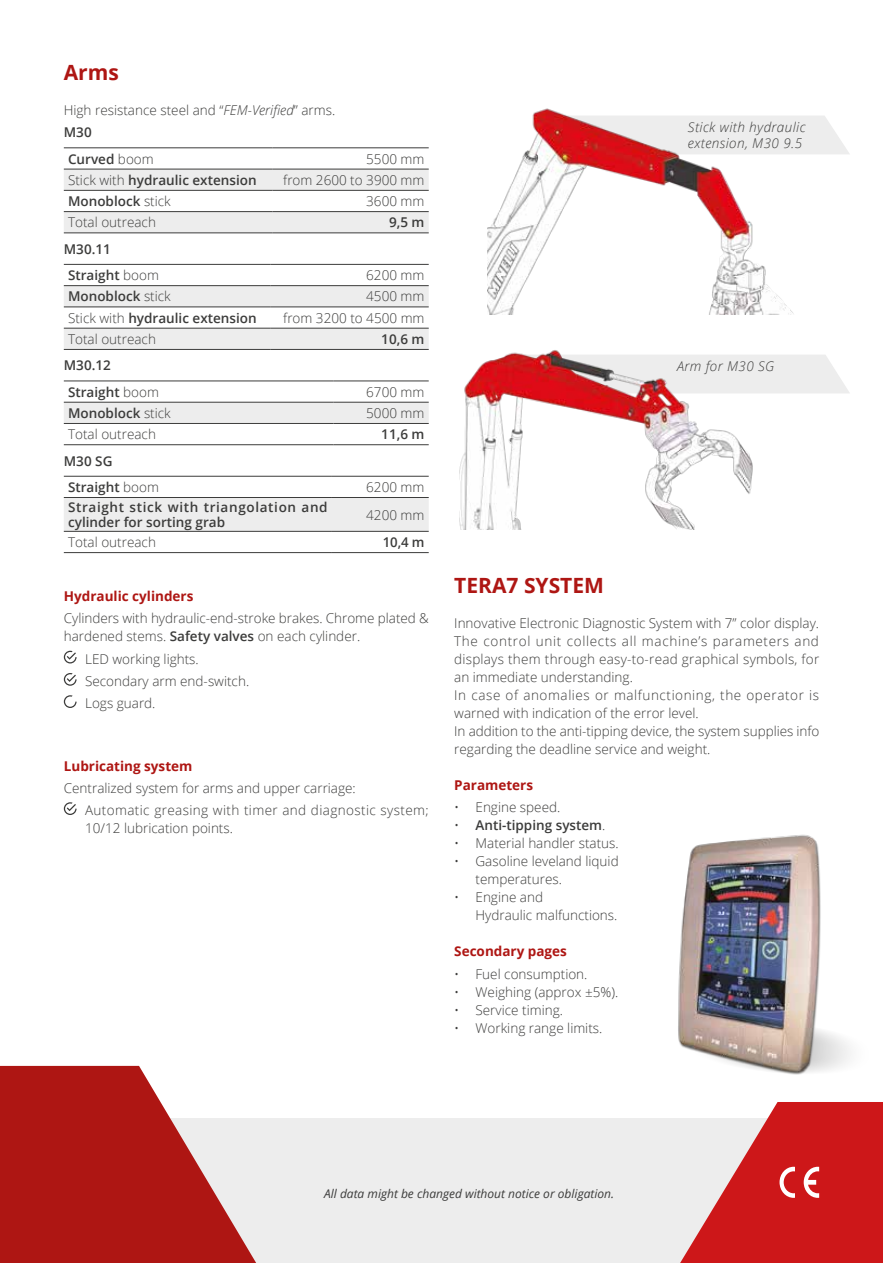
<style>
.page{position:relative;width:883px;height:1263px;background:#fff}
.page>*{position:absolute;margin:0;border:0;box-sizing:border-box;transform-origin:0 0}
.t1{font:700 21px "Open Sans";color:#ae1613}
.t2{font:300 13.5px/18px "Open Sans";color:#3c3c3b}
.t3{font:600 13.5px/26.4px "Open Sans";color:#3c3c3b}
.t4{font:300 13.5px/22.2px "Open Sans";letter-spacing:.03em;color:#3c3c3b}
.t5{font:700 13.5px "Open Sans";color:#ae1613}
.t6{font:600 13.5px/15px "Open Sans";letter-spacing:.045em;color:#3c3c3b}
.t7{font:italic 300 13.5px/16.2px "Open Sans";letter-spacing:.03em;color:#3c3c3b}
.t8{font:italic 12px "Open Sans";color:#3c3c3b}
.s1{font-style:italic}
.s2{font-weight:600}
.s3{font-weight:300}
</style>
<div class="page">
<svg style="left:838px;top:137px;width:11px;height:17px"></svg>
<div style="left:0;top:1118px;width:882px;height:145px;background:#ededed"></div>
<svg style="left:0;top:1066px;width:256px;height:197px;fill:#ae1613"></svg>
<svg style="left:680px;top:1102px;width:202px;height:161px"></svg>
<img style="left:487px;top:108px;width:351px;height:206px">
<svg style="left:64px;top:170px;width:364px;height:62px"></svg>
<hr style="left:64px;top:147px;width:208px;height:1px;background:#3c3c3b">
<hr style="left:272px;top:147px;width:156px;height:1px;background:#3c3c3b">
<hr style="left:64px;top:169px;width:208px;height:1px;background:#3c3c3b">
<hr style="left:272px;top:169px;width:156px;height:1px;background:#3c3c3b">
<hr style="left:64px;top:190px;width:208px;height:1px;background:#3c3c3b">
<hr style="left:272px;top:190px;width:156px;height:1px;background:#3c3c3b">
<hr style="left:64px;top:211px;width:208px;height:1px;background:#3c3c3b">
<hr style="left:272px;top:211px;width:156px;height:1px;background:#3c3c3b">
<hr style="left:64px;top:232px;width:208px;height:1px;background:#3c3c3b">
<hr style="left:272px;top:232px;width:156px;height:1px;background:#3c3c3b">
<div style="left:64px;top:286px;width:364px;height:20px;background:#ededed"></div>
<div style="left:64px;top:329px;width:364px;height:20px;background:#ededed"></div>
<hr style="left:64px;top:264px;width:206px;height:1px;background:#3c3c3b">
<hr style="left:270px;top:264px;width:158px;height:1px;background:#3c3c3b">
<hr style="left:64px;top:285px;width:206px;height:1px;background:#3c3c3b">
<hr style="left:270px;top:285px;width:158px;height:1px;background:#3c3c3b">
<hr style="left:64px;top:306px;width:206px;height:1px;background:#3c3c3b">
<hr style="left:270px;top:306px;width:158px;height:1px;background:#3c3c3b">
<hr style="left:64px;top:328px;width:206px;height:1px;background:#3c3c3b">
<hr style="left:270px;top:328px;width:158px;height:1px;background:#3c3c3b">
<hr style="left:64px;top:349px;width:206px;height:1px;background:#3c3c3b">
<hr style="left:270px;top:349px;width:158px;height:1px;background:#3c3c3b">
<div style="left:64px;top:403px;width:364px;height:20px;background:#ededed"></div>
<hr style="left:64px;top:381px;width:269px;height:1px;background:#3c3c3b">
<hr style="left:333px;top:381px;width:95px;height:1px;background:#3c3c3b">
<hr style="left:64px;top:402px;width:269px;height:1px;background:#3c3c3b">
<hr style="left:333px;top:402px;width:95px;height:1px;background:#3c3c3b">
<hr style="left:64px;top:423px;width:269px;height:1px;background:#3c3c3b">
<hr style="left:333px;top:423px;width:95px;height:1px;background:#3c3c3b">
<hr style="left:64px;top:444px;width:269px;height:1px;background:#3c3c3b">
<hr style="left:333px;top:444px;width:95px;height:1px;background:#3c3c3b">
<div style="left:64px;top:498px;width:364px;height:33px;background:#ededed"></div>
<hr style="left:64px;top:476px;width:268px;height:1px;background:#3c3c3b">
<hr style="left:332px;top:476px;width:96px;height:1px;background:#3c3c3b">
<hr style="left:64px;top:497px;width:268px;height:1px;background:#3c3c3b">
<hr style="left:332px;top:497px;width:96px;height:1px;background:#3c3c3b">
<hr style="left:64px;top:531px;width:268px;height:1px;background:#3c3c3b">
<hr style="left:332px;top:531px;width:96px;height:1px;background:#3c3c3b">
<hr style="left:64px;top:552px;width:268px;height:1px;background:#3c3c3b">
<hr style="left:332px;top:552px;width:96px;height:1px;background:#3c3c3b">
<svg style="left:64px;top:651px;width:13px;height:12px"></svg>
<svg style="left:64px;top:673px;width:13px;height:13px"></svg>
<svg style="left:64px;top:695px;width:13px;height:13px"></svg>
<svg style="left:64px;top:802px;width:13px;height:13px"></svg>
<svg style="left:756px;top:355px;width:93px;height:38px"></svg>
<img style="left:459px;top:350px;width:297px;height:179px">
<img style="left:678px;top:834px;width:170px;height:241px">
<h1 class="t1" style="left:64px;top:57px;width:57px">Arms</h1>
<p class="t2" style="left:64px;top:99px;width:273px;line-height:22.2px">High resistance steel and “<span class="s1">FEM-Verified</span>” arms.<br><span class="s2">M30</span></p>
<p class="t3" style="left:68px;top:145px;width:87px">Curved <span class="s3">boom</span></p>
<p class="t2" style="left:366px;top:149px;width:60px">5500 mm</p>
<p class="t3" style="left:68px;top:166px;width:190px"><span class="s3">Stick with</span> hydraulic extension</p>
<p class="t2" style="left:283px;top:171px;width:143px">from 2600 to 3900 mm</p>
<p class="t3" style="left:68px;top:188px;width:104px">Monoblock <span class="s3">stick</span></p>
<p class="t2" style="left:366px;top:192px;width:60px">3600 mm</p>
<p class="t2" style="left:68px;top:213px;width:89px">Total outreach</p>
<p class="t3" style="left:389px;top:209px;width:37px">9,5 m</p>
<p class="t3" style="left:68px;top:235px;width:92px;text-indent:-4px">M30.11<br>Straight <span class="s3">boom</span></p>
<p class="t2" style="left:366px;top:266px;width:60px">6200 mm</p>
<p class="t3" style="left:68px;top:283px;width:104px">Monoblock <span class="s3">stick</span></p>
<p class="t2" style="left:366px;top:287px;width:60px">4500 mm</p>
<p class="t3" style="left:68px;top:304px;width:190px"><span class="s3">Stick with</span> hydraulic extension</p>
<p class="t2" style="left:283px;top:308px;width:143px">from 3200 to 4500 mm</p>
<p class="t2" style="left:68px;top:330px;width:89px">Total outreach</p>
<p class="t3" style="left:381px;top:326px;width:45px">10,6 m</p>
<p class="t3" style="left:68px;top:352px;width:92px;text-indent:-4px">M30.12<br>Straight <span class="s3">boom</span></p>
<p class="t2" style="left:366px;top:382px;width:60px">6700 mm</p>
<p class="t3" style="left:68px;top:400px;width:104px">Monoblock <span class="s3">stick</span></p>
<p class="t2" style="left:366px;top:404px;width:60px">5000 mm</p>
<p class="t2" style="left:68px;top:425px;width:89px">Total outreach</p>
<p class="t3" style="left:381px;top:421px;width:45px">11,6 m</p>
<p class="t3" style="left:68px;top:447px;width:92px;text-indent:-4px">M30 SG<br>Straight <span class="s3">boom</span></p>
<p class="t2" style="left:366px;top:478px;width:60px">6200 mm</p>
<p class="t6" style="left:68px;top:499px;width:261px">Straight stick with triangolation and cylinder for sorting grab</p>
<p class="t2" style="left:366px;top:505px;width:60px">4200 mm</p>
<p class="t2" style="left:68px;top:533px;width:89px">Total outreach</p>
<p class="t3" style="left:383px;top:529px;width:43px">10,4 m</p>
<p class="t5" style="left:64px;top:586px;width:131px">Hydraulic cylinders</p>
<p class="t2" style="left:64px;top:609px;width:366px">Cylinders with hydraulic-end-stroke brakes. Chrome plated &amp; hardened stems. <span class="s2">Safety valves</span> on each cylinder.</p>
<p class="t2" style="left:85px;top:647px;width:166px;line-height:22.2px">LED working lights.<br>Secondary arm end-switch.<br>Logs guard.</p>
<p class="t5" style="left:64px;top:756px;width:130px">Lubricating system</p>
<p class="t4" style="left:85px;top:776px;width:345px;text-indent:-21px">Centralized system for arms and upper carriage:<br>Automatic greasing with timer and diagnostic system;</p>
<p class="t2" style="left:85px;top:819px;width:149px">10/12 lubrication points.</p>
<p class="t7" style="left:687px;top:119px;width:119px">Stick with hydraulic extension, M30 9.5</p>
<p class="t7" style="left:677px;top:358px;width:99px">Arm for M30 SG</p>
<h1 class="t1" style="left:454px;top:570px;width:151px">TERA7 SYSTEM</h1>
<p class="t2" style="left:454px;top:614px;width:366px">Innovative Electronic Diagnostic System with 7” color display.<br>The control unit collects all machine’s parameters and displays them through easy-to-read graphical symbols, for an immediate understanding.<br>In case of anomalies or malfunctioning, the operator is warned with indication of the error level.<br>In addition to the anti-tipping device, the system supplies info regarding the deadline service and weight.</p>
<p class="t5" style="left:454px;top:776px;width:80px">Parameters</p>
<p class="t2" style="left:454px;top:798px;width:108px">• Engine speed.</p>
<p class="t3" style="left:454px;top:812px;width:153px"><span class="s3">•</span> Anti-tipping system<span class="s3">.</span></p>
<p class="t2" style="left:454px;top:834px;width:166px">• Material handler status.</p>
<p class="t2" style="left:475px;top:852px;width:145px;text-indent:-21px">• Gasoline leveland liquid temperatures.</p>
<p class="t2" style="left:475px;top:888px;width:143px;text-indent:-21px">• Engine and<br>Hydraulic malfunctions.</p>
<p class="t5" style="left:454px;top:942px;width:114px">Secondary pages</p>
<p class="t2" style="left:454px;top:964px;width:135px">• Fuel consumption.</p>
<p class="t2" style="left:454px;top:982px;width:165px">• Weighing (approx ±5%).</p>
<p class="t2" style="left:454px;top:1000px;width:110px">• Service timing.</p>
<p class="t2" style="left:454px;top:1018px;width:150px">• Working range limits.</p>
<p class="t8" style="left:324px;top:1185px;width:291px">All data might be changed without notice or obligation.</p>
</div>
